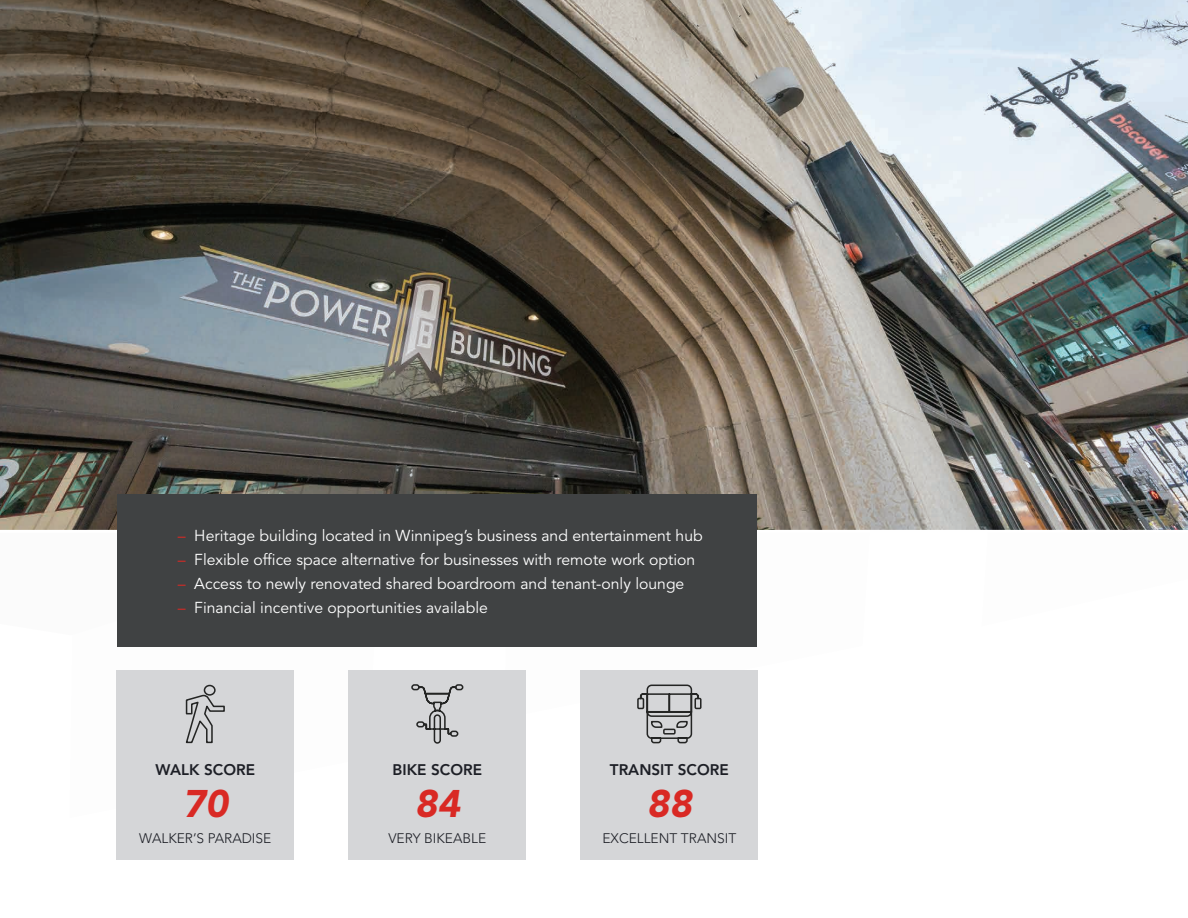
<style>
.page{position:relative;width:1188px;height:918px;background:#fff}
.page>*{position:absolute;margin:0;border:0;box-sizing:border-box;transform-origin:0 0}
.t1{font:italic 900 38.25px "Avenir LT Std";color:#d92924}
.t2{font:15.75px "Avenir LT Std";color:#fff}
.t3{font:800 15.3px "Avenir LT Std";color:#1d1f26}
.t4{font:300 13.8px "Avenir LT Std";color:#1d1f26}
.s1{color:#d92924}
</style>
<div class="page">
<svg style="left:116px;top:635px;width:265px;height:183px"></svg>
<img style="left:0;top:0;width:1188px;height:533px">
<div style="left:118px;top:495px;width:639px;height:152px;background:#404243"></div>
<div style="left:349px;top:671px;width:177px;height:189px;background:#d5d6d8"></div>
<svg style="left:411px;top:684px;width:53px;height:60px"></svg>
<div style="left:581px;top:671px;width:177px;height:189px;background:#d5d6d8"></div>
<svg style="left:637px;top:684px;width:65px;height:60px"></svg>
<div style="left:117px;top:671px;width:177px;height:189px;background:#d5d6d8"></div>
<svg style="left:185px;top:684px;width:40px;height:60px"></svg>
<p class="t2" style="left:178px;top:526px;width:526px"><span class="s1">–</span> Heritage building located in Winnipeg’s business and entertainment hub</p>
<p class="t2" style="left:178px;top:550px;width:519px"><span class="s1">–</span> Flexible office space alternative for businesses with remote work option</p>
<p class="t2" style="left:178px;top:574px;width:508px"><span class="s1">–</span> Access to newly renovated shared boardroom and tenant-only lounge</p>
<p class="t2" style="left:178px;top:598px;width:312px"><span class="s1">–</span> Financial incentive opportunities available</p>
<p class="t3" style="left:156px;top:761px;width:101px">WALK SCORE</p>
<h1 class="t1" style="left:183px;top:781px;width:47px">70</h1>
<p class="t4" style="left:139px;top:830px;width:134px">WALKER’S PARADISE</p>
<p class="t3" style="left:393px;top:761px;width:91px">BIKE SCORE</p>
<h1 class="t1" style="left:415px;top:781px;width:47px">84</h1>
<p class="t4" style="left:388px;top:830px;width:99px">VERY BIKEABLE</p>
<p class="t3" style="left:610px;top:761px;width:120px">TRANSIT SCORE</p>
<h1 class="t1" style="left:647px;top:781px;width:47px">88</h1>
<p class="t4" style="left:602px;top:830px;width:135px">EXCELLENT TRANSIT</p>
</div>
